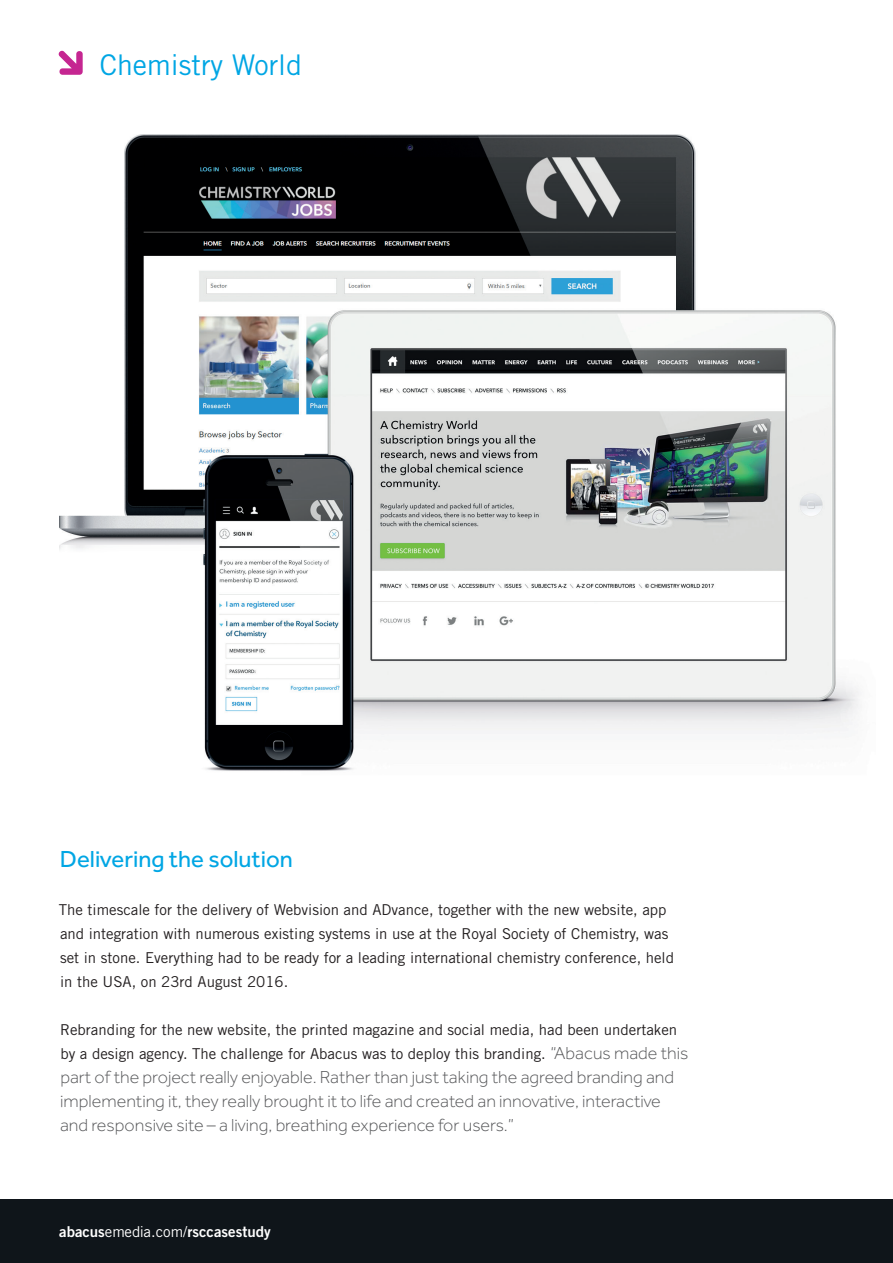
<style>
.page{position:relative;width:893px;height:1263px;background:#fff}
.page>*{position:absolute;margin:0;border:0;box-sizing:border-box;transform-origin:0 0}
.t1{font:28.5px "Trade Gothic LT Std";color:#00a6e4}
.Section{font:24px "Effra";color:#00a6e4}
.Body{font:300 18px/24px "Effra";color:#57585a}
.Body-2{font:15px/24px "Trade Gothic LT Std";color:#231f20}
.t2{font:15px "Trade Gothic LT Std Bd 2";color:#fff}
.s1{font-family:"Effra";font-weight:300;font-size:18px;color:#57585a}
.s2{font-family:"Trade Gothic LT Std"}
</style>
<div class="page">
<svg style="left:58px;top:50px;width:25px;height:25px"></svg>
<div style="left:0;top:1199px;width:893px;height:64px;background:#0f151a"></div>
<img style="left:60px;top:134px;width:799px;height:637px">
<h1 class="t1" style="left:100px;top:48px;width:204px">Chemistry World</h1>
<p class="Section" style="left:60px;top:845px;width:235px">Delivering the solution</p>
<p class="Body-2" style="left:59px;top:898px;width:617px">The timescale for the delivery of Webvision and ADvance, together with the new website, app and integration with numerous existing systems in use at the Royal Society of Chemistry, was set in stone. Everything had to be ready for a leading international chemistry conference, held in the USA, on 23rd August 2016.</p>
<p class="Body-2" style="left:60px;top:1018px;width:630px">Rebranding for the new website, the printed magazine and social media, had been undertaken by a design agency. The challenge for Abacus was to deploy this branding. <span class="s1">“Abacus made this</span></p>
<p class="Body" style="left:60px;top:1065px;width:616px">part of the project really enjoyable. Rather than just taking the agreed branding and implementing it, they really brought it to life and created an innovative, interactive and responsive site – a living, breathing experience for users.”</p>
<p class="t2" style="left:59px;top:1222px;width:213px">abacus<span class="s2">emedia.com/</span>rsccasestudy</p>
</div>
